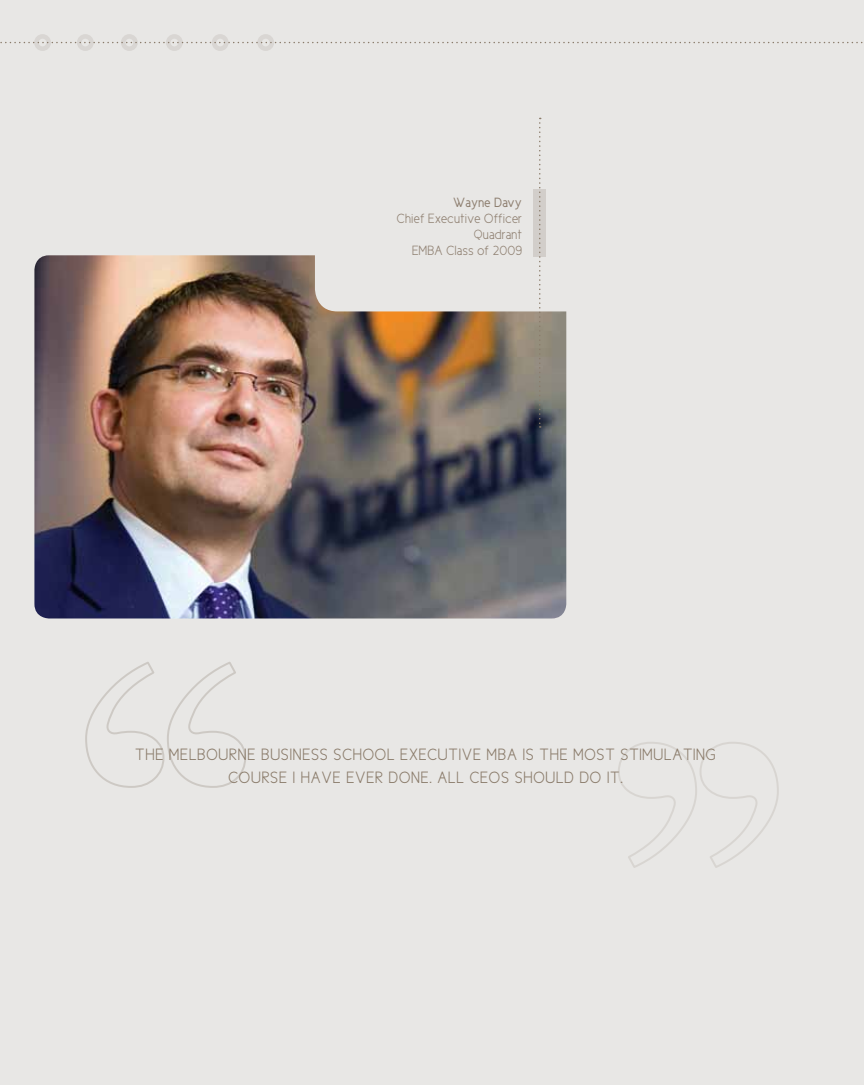
<style>
.page{position:relative;width:864px;height:1085px;background:#fff}
.page>*{position:absolute;margin:0;border:0;box-sizing:border-box;transform-origin:0 0}
.t1{font:16.5px "Cicle Semi";letter-spacing:.045em;color:#8a7b6a}
.t2{font:13.5px/16.2px "Cicle Semi";letter-spacing:.01em;color:#8f8071;text-align:right}
.t3{font:13.5px "Cicle Gordita";letter-spacing:.01em;color:#8f8071}
</style>
<div class="page">
<div style="left:0;top:0;width:863px;height:1084px;background:#e8e7e5"></div>
<div style="left:34px;top:34px;width:17px;height:17px;border:4px solid #d9d6d3;border-radius:50%"></div>
<div style="left:77px;top:34px;width:17px;height:17px;border:4px solid #d9d6d3;border-radius:50%"></div>
<div style="left:121px;top:34px;width:17px;height:17px;border:4px solid #d9d6d3;border-radius:50%"></div>
<div style="left:166px;top:34px;width:17px;height:17px;border:4px solid #d9d6d3;border-radius:50%"></div>
<div style="left:212px;top:34px;width:16px;height:17px;border:4px solid #d9d6d3;border-radius:50%"></div>
<div style="left:257px;top:34px;width:17px;height:17px;border:4px solid #d9d6d3;border-radius:50%"></div>
<svg style="left:0;top:42px;width:864px;height:1px"></svg>
<img style="left:34px;top:255px;width:532px;height:363px">
<svg style="left:85px;top:662px;width:161px;height:126px"></svg>
<svg style="left:618px;top:742px;width:161px;height:126px"></svg>
<svg style="left:315px;top:118px;width:252px;height:309px"></svg>
<p class="t3" style="left:453px;top:195px;width:70px">Wayne Davy</p>
<p class="t2" style="left:397px;top:210px;width:127px">CHIEF EXECUTIVE OFFICER<br>QUADRANT<br>EMBA CLASS OF 2009</p>
<p class="t1" style="left:135px;top:746px;width:56px">THE MELBOU</p>
<p class="t1" style="left:229px;top:746px;width:83px">RNE BUSINESS</p>
<p class="t1" style="left:333px;top:746px;width:21px">SCHOOL</p>
<p class="t1" style="left:400px;top:746px;width:29px">EXECUTIVE</p>
<p class="t1" style="left:486px;top:746px;width:63px">MBA IS THE</p>
<p class="t1" style="left:573px;top:746px;width:12px">MOST</p>
<p class="t1" style="left:620px;top:746px;width:10px">STIMULATI</p>
<p class="t1" style="left:696px;top:746px;width:20px">NG</p>
<p class="t1" style="left:228px;top:768px;width:12px">COU</p>
<p class="t1" style="left:261px;top:768px;width:50px">RSE I HAVE</p>
<p class="t1" style="left:346px;top:768px;width:179px">EVER DONE. ALL CEOS SHOULD</p>
<p class="t1" style="left:579px;top:768px;width:44px">DO IT.</p>
</div>
